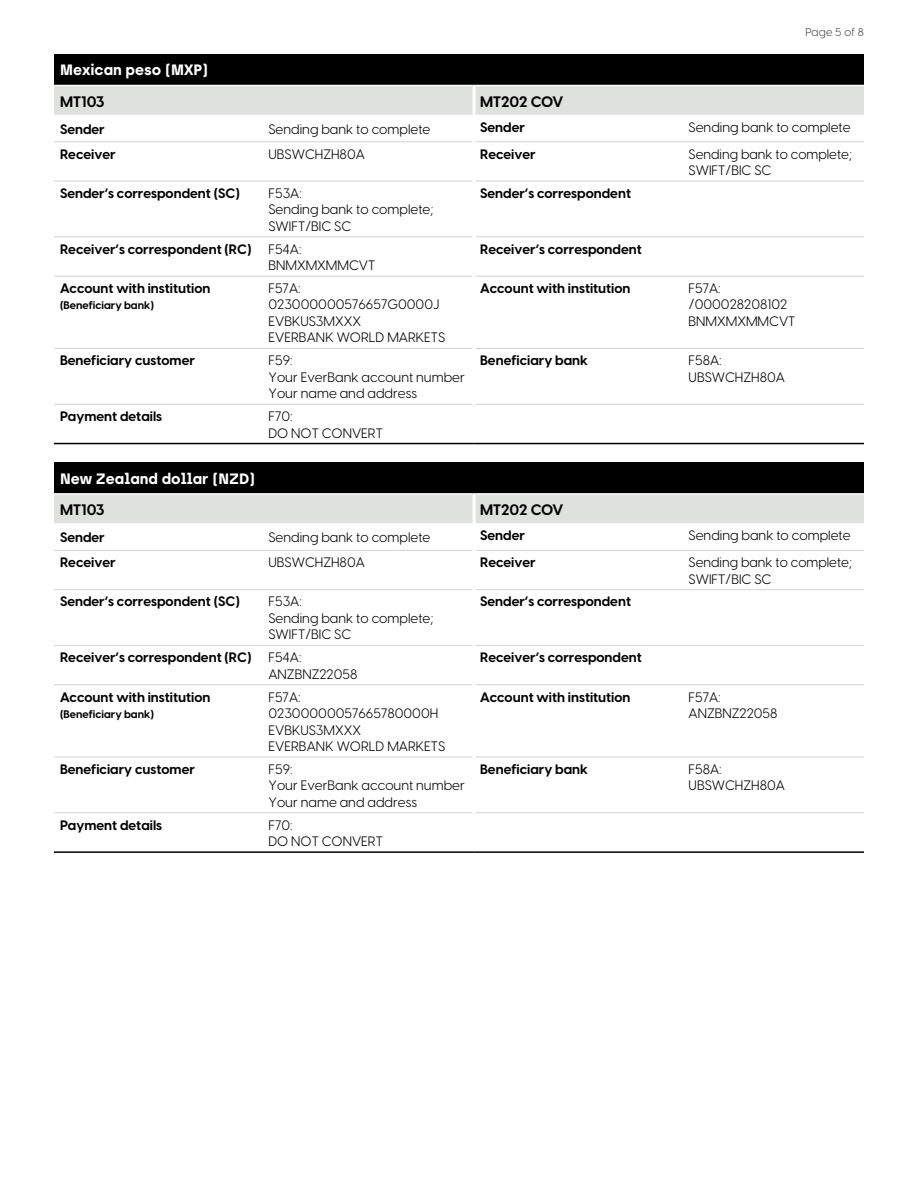
<style>
.page{position:relative;width:918px;height:1188px;background:#fff}
.page>*{position:absolute;margin:0;border:0;box-sizing:border-box;transform-origin:0 0}
.t1{font:700 15px "Ever Type";color:#fff}
.t2{font:700 15px "Visby CF";color:#000}
.t3{font:13.5px/16.5px "Visby CF";color:#000}
.t4{font:700 13.5px "Visby CF";color:#000}
.t5{font:11.25px "Visby CF";letter-spacing:.01em;color:#4d4d4f}
.t6{font:700 10.8px "Visby CF";color:#000}
</style>
<div class="page">
<div style="left:54px;top:54px;width:810px;height:32px;background:#000"></div>
<div style="left:54px;top:86px;width:810px;height:29px;background:#dfe1df"></div>
<hr style="left:54px;top:141px;width:419px;height:1px;background:#d1d3d4">
<hr style="left:54px;top:181px;width:419px;height:1px;background:#d1d3d4">
<hr style="left:54px;top:236px;width:419px;height:1px;background:#d1d3d4">
<hr style="left:54px;top:276px;width:419px;height:1px;background:#d1d3d4">
<hr style="left:54px;top:348px;width:419px;height:1px;background:#d1d3d4">
<hr style="left:54px;top:85px;width:419px;height:1px;background:#fff">
<hr style="left:476px;top:85px;width:388px;height:1px;background:#fff">
<hr style="left:476px;top:141px;width:388px;height:1px;background:#d1d3d4">
<hr style="left:476px;top:181px;width:388px;height:1px;background:#d1d3d4">
<hr style="left:476px;top:236px;width:388px;height:1px;background:#d1d3d4">
<hr style="left:476px;top:276px;width:388px;height:1px;background:#d1d3d4">
<hr style="left:476px;top:348px;width:388px;height:1px;background:#d1d3d4">
<hr style="left:54px;top:404px;width:419px;height:1px;background:#d1d3d4">
<hr style="left:54px;top:443px;width:420px;height:1px;background:#000">
<hr style="left:474px;top:443px;width:390px;height:1px;background:#000">
<hr style="left:473px;top:85px;width:3px;height:30px;background:#fff">
<hr style="left:476px;top:404px;width:388px;height:1px;background:#d1d3d4">
<div style="left:54px;top:462px;width:810px;height:32px;background:#000"></div>
<div style="left:54px;top:495px;width:810px;height:28px;background:#dfe1df"></div>
<hr style="left:54px;top:550px;width:419px;height:1px;background:#d1d3d4">
<hr style="left:54px;top:589px;width:419px;height:1px;background:#d1d3d4">
<hr style="left:54px;top:645px;width:419px;height:1px;background:#d1d3d4">
<hr style="left:54px;top:684px;width:419px;height:1px;background:#d1d3d4">
<hr style="left:54px;top:757px;width:419px;height:1px;background:#d1d3d4">
<hr style="left:54px;top:493px;width:419px;height:2px;background:#fff">
<hr style="left:476px;top:493px;width:388px;height:2px;background:#fff">
<hr style="left:476px;top:550px;width:388px;height:1px;background:#d1d3d4">
<hr style="left:476px;top:589px;width:388px;height:1px;background:#d1d3d4">
<hr style="left:476px;top:645px;width:388px;height:1px;background:#d1d3d4">
<hr style="left:476px;top:684px;width:388px;height:1px;background:#d1d3d4">
<hr style="left:476px;top:757px;width:388px;height:1px;background:#d1d3d4">
<hr style="left:54px;top:812px;width:419px;height:1px;background:#d1d3d4">
<hr style="left:54px;top:851px;width:420px;height:2px;background:#000">
<hr style="left:474px;top:851px;width:390px;height:2px;background:#000">
<hr style="left:473px;top:493px;width:3px;height:30px;background:#fff">
<hr style="left:476px;top:812px;width:388px;height:1px;background:#d1d3d4">
<p class="t5" style="left:805px;top:24px;width:60px">Page 5 of 8</p>
<p class="t1" style="left:60px;top:61px;width:150px">Mexican peso (MXP)</p>
<p class="t2" style="left:60px;top:90px;width:46px">MT103</p>
<p class="t2" style="left:480px;top:90px;width:85px">MT202 COV</p>
<p class="t4" style="left:60px;top:118px;width:46px">Sender</p>
<p class="t3" style="left:268px;top:120px;width:164px">Sending bank to complete</p>
<p class="t4" style="left:480px;top:116px;width:46px">Sender</p>
<p class="t3" style="left:689px;top:118px;width:164px">Sending bank to complete</p>
<p class="t4" style="left:60px;top:143px;width:57px">Receiver</p>
<p class="t3" style="left:268px;top:145px;width:98px">UBSWCHZH80A</p>
<p class="t4" style="left:480px;top:143px;width:57px">Receiver</p>
<p class="t3" style="left:689px;top:145px;width:165px">Sending bank to complete;<br>SWIFT/BIC SC</p>
<p class="t4" style="left:60px;top:183px;width:181px">Sender’s correspondent (SC)</p>
<p class="t3" style="left:268px;top:184px;width:166px">F53A:<br>Sending bank to complete;<br>SWIFT/BIC SC</p>
<p class="t4" style="left:480px;top:183px;width:152px">Sender’s correspondent</p>
<p class="t4" style="left:60px;top:238px;width:193px">Receiver’s correspondent (RC)</p>
<p class="t3" style="left:268px;top:240px;width:108px">F54A:<br>BNMXMXMMCVT</p>
<p class="t4" style="left:480px;top:238px;width:163px">Receiver’s correspondent</p>
<p class="t4" style="left:60px;top:278px;width:152px">Account with institution</p>
<p class="t3" style="left:268px;top:279px;width:34px">F57A:</p>
<p class="t6" style="left:60px;top:297px;width:96px">(Beneficiary bank)</p>
<p class="t3" style="left:269px;top:295px;width:178px">023000000576657G0000J<br>EVBKUS3MXXX<br>EVERBANK WORLD MARKETS</p>
<p class="t4" style="left:480px;top:278px;width:152px">Account with institution</p>
<p class="t3" style="left:689px;top:279px;width:108px">F57A: /000028208102<br>BNMXMXMMCVT</p>
<p class="t4" style="left:60px;top:350px;width:136px">Beneficiary customer</p>
<p class="t3" style="left:269px;top:351px;width:198px">F59:<br>Your EverBank account number<br>Your name and address</p>
<p class="t4" style="left:480px;top:350px;width:109px">Beneficiary bank</p>
<p class="t3" style="left:689px;top:351px;width:98px">F58A:<br>UBSWCHZH80A</p>
<p class="t4" style="left:60px;top:406px;width:104px">Payment details</p>
<p class="t3" style="left:269px;top:407px;width:116px">F70:<br>DO NOT CONVERT</p>
<p class="t1" style="left:60px;top:469px;width:197px">New Zealand dollar (NZD)</p>
<p class="t2" style="left:60px;top:498px;width:46px">MT103</p>
<p class="t2" style="left:480px;top:498px;width:85px">MT202 COV</p>
<p class="t4" style="left:60px;top:527px;width:46px">Sender</p>
<p class="t3" style="left:268px;top:528px;width:164px">Sending bank to complete</p>
<p class="t4" style="left:480px;top:525px;width:46px">Sender</p>
<p class="t3" style="left:689px;top:526px;width:164px">Sending bank to complete</p>
<p class="t4" style="left:60px;top:552px;width:57px">Receiver</p>
<p class="t3" style="left:268px;top:553px;width:98px">UBSWCHZH80A</p>
<p class="t4" style="left:480px;top:552px;width:57px">Receiver</p>
<p class="t3" style="left:689px;top:553px;width:165px">Sending bank to complete;<br>SWIFT/BIC SC</p>
<p class="t4" style="left:60px;top:591px;width:181px">Sender’s correspondent (SC)</p>
<p class="t3" style="left:268px;top:592px;width:166px">F53A:<br>Sending bank to complete;<br>SWIFT/BIC SC</p>
<p class="t4" style="left:480px;top:591px;width:152px">Sender’s correspondent</p>
<p class="t4" style="left:60px;top:647px;width:193px">Receiver’s correspondent (RC)</p>
<p class="t3" style="left:268px;top:648px;width:90px">F54A:<br>ANZBNZ22058</p>
<p class="t4" style="left:480px;top:647px;width:163px">Receiver’s correspondent</p>
<p class="t4" style="left:60px;top:686px;width:152px">Account with institution</p>
<p class="t3" style="left:268px;top:688px;width:34px">F57A:</p>
<p class="t6" style="left:60px;top:706px;width:96px">(Beneficiary bank)</p>
<p class="t3" style="left:269px;top:704px;width:178px">02300000057665780000H<br>EVBKUS3MXXX<br>EVERBANK WORLD MARKETS</p>
<p class="t4" style="left:480px;top:686px;width:152px">Account with institution</p>
<p class="t3" style="left:689px;top:688px;width:90px">F57A:<br>ANZBNZ22058</p>
<p class="t4" style="left:60px;top:759px;width:136px">Beneficiary customer</p>
<p class="t3" style="left:269px;top:760px;width:198px">F59:<br>Your EverBank account number<br>Your name and address</p>
<p class="t4" style="left:480px;top:759px;width:109px">Beneficiary bank</p>
<p class="t3" style="left:689px;top:760px;width:98px">F58A:<br>UBSWCHZH80A</p>
<p class="t4" style="left:60px;top:814px;width:104px">Payment details</p>
<p class="t3" style="left:269px;top:816px;width:116px">F70:<br>DO NOT CONVERT</p>
</div>
